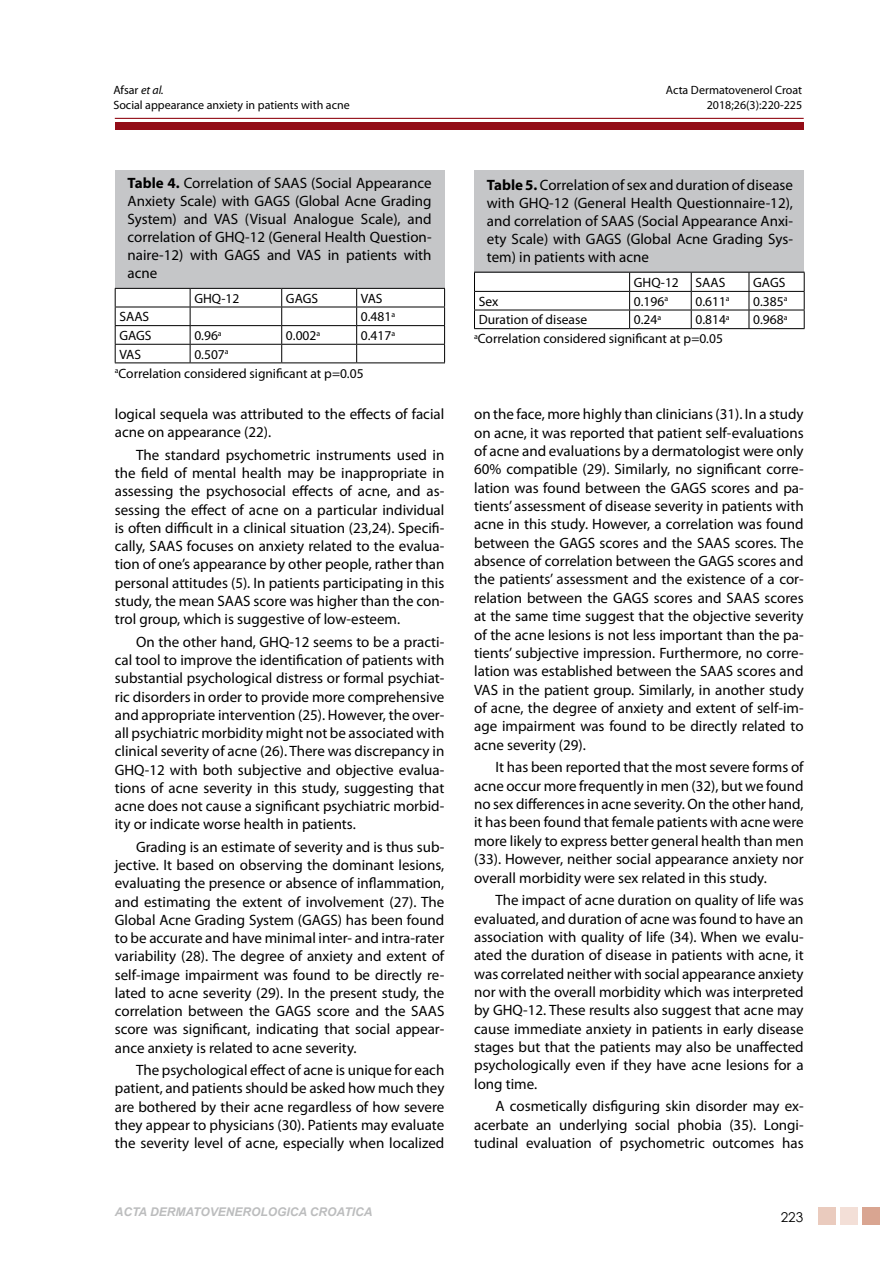
<style>
.page{position:relative;width:893px;height:1263px;background:#fff}
.page>*{position:absolute;margin:0;border:0;box-sizing:border-box;transform-origin:0 0}
.t1{font:15px/18.3px "Myriad Pro";color:#000;text-align:justify}
.t2{font:13.5px/19px "Myriad Pro";color:#000}
.t3{font:13.5px "Century Gothic";color:#000}
.t4{font:12px "Myriad Pro";color:#000}
.t5{font:italic 700 12px "Arial";color:#bcbdbe}
.s1{font-style:italic}
.s2{font-weight:700}
</style>
<div class="page">
<div style="left:115px;top:122px;width:689px;height:8px;background:#930d17"></div>
<hr style="left:115px;top:118px;width:689px;height:1px;background:#930d17">
<div style="left:818px;top:1207px;width:18px;height:18px;background:#eacbbe"></div>
<div style="left:840px;top:1207px;width:18px;height:18px;background:#f3dfd7"></div>
<div style="left:863px;top:1207px;width:17px;height:18px;background:#d9a591"></div>
<div style="left:115px;top:170px;width:329px;height:118px;background:#c5c6c8"></div>
<hr style="left:115px;top:288px;width:75px;height:1px;background:#000">
<hr style="left:190px;top:288px;width:92px;height:1px;background:#000">
<hr style="left:282px;top:288px;width:75px;height:1px;background:#000">
<hr style="left:357px;top:288px;width:88px;height:1px;background:#000">
<hr style="left:115px;top:307px;width:75px;height:1px;background:#000">
<hr style="left:190px;top:307px;width:92px;height:1px;background:#000">
<hr style="left:282px;top:307px;width:75px;height:1px;background:#000">
<hr style="left:357px;top:307px;width:88px;height:1px;background:#000">
<hr style="left:115px;top:325px;width:75px;height:1px;background:#000">
<hr style="left:190px;top:325px;width:92px;height:1px;background:#000">
<hr style="left:282px;top:325px;width:75px;height:1px;background:#000">
<hr style="left:357px;top:325px;width:88px;height:1px;background:#000">
<hr style="left:115px;top:344px;width:75px;height:1px;background:#000">
<svg style="left:115px;top:289px;width:1px;height:73px"></svg>
<hr style="left:190px;top:344px;width:92px;height:1px;background:#000">
<svg style="left:190px;top:289px;width:1px;height:73px"></svg>
<hr style="left:282px;top:344px;width:75px;height:1px;background:#000">
<svg style="left:281px;top:289px;width:1px;height:73px"></svg>
<hr style="left:357px;top:344px;width:88px;height:1px;background:#000">
<svg style="left:356px;top:289px;width:1px;height:73px"></svg>
<svg style="left:444px;top:289px;width:1px;height:73px"></svg>
<hr style="left:115px;top:362px;width:75px;height:1px;background:#000">
<hr style="left:190px;top:362px;width:92px;height:1px;background:#000">
<hr style="left:282px;top:362px;width:75px;height:1px;background:#000">
<hr style="left:357px;top:362px;width:88px;height:1px;background:#000">
<div style="left:474px;top:170px;width:330px;height:102px;background:#c5c6c8"></div>
<hr style="left:474px;top:272px;width:156px;height:1px;background:#000">
<hr style="left:630px;top:272px;width:61px;height:1px;background:#000">
<hr style="left:691px;top:272px;width:58px;height:1px;background:#000">
<hr style="left:749px;top:272px;width:56px;height:1px;background:#000">
<hr style="left:474px;top:291px;width:156px;height:1px;background:#000">
<hr style="left:630px;top:291px;width:61px;height:1px;background:#000">
<hr style="left:691px;top:291px;width:58px;height:1px;background:#000">
<hr style="left:749px;top:291px;width:56px;height:1px;background:#000">
<hr style="left:474px;top:310px;width:156px;height:1px;background:#000">
<svg style="left:474px;top:272px;width:1px;height:56px"></svg>
<hr style="left:630px;top:310px;width:61px;height:1px;background:#000">
<svg style="left:629px;top:272px;width:1px;height:56px"></svg>
<hr style="left:691px;top:310px;width:58px;height:1px;background:#000">
<svg style="left:691px;top:272px;width:1px;height:56px"></svg>
<hr style="left:749px;top:310px;width:56px;height:1px;background:#000">
<svg style="left:749px;top:272px;width:1px;height:56px"></svg>
<svg style="left:804px;top:272px;width:1px;height:56px"></svg>
<hr style="left:474px;top:328px;width:156px;height:1px;background:#000">
<hr style="left:630px;top:328px;width:61px;height:1px;background:#000">
<hr style="left:691px;top:328px;width:58px;height:1px;background:#000">
<hr style="left:749px;top:328px;width:56px;height:1px;background:#000">
<p class="t4" style="left:113px;top:83px;width:52px">Afsar <span class="s1">et al.</span></p>
<p class="t4" style="left:666px;top:83px;width:138px">Acta Dermatovenerol Croat</p>
<p class="t4" style="left:113px;top:97px;width:238px">Social appearance anxiety in patients with acne</p>
<p class="t4" style="left:707px;top:97px;width:97px">2018;26(3):220-225</p>
<p class="t1" style="left:128px;top:173px;width:306px"><span class="s2">Table 4.</span> Correlation of SAAS (Social Appearance Anxiety Scale) with GAGS (Global Acne Grading System) and VAS (Visual Analogue Scale), and correlation of GHQ-12 (General Health Question&shy;naire-12) with GAGS and VAS in patients with acne</p>
<p class="t2" style="left:194px;top:288px;width:47px">GHQ-12</p>
<p class="t2" style="left:286px;top:288px;width:34px">GAGS</p>
<p class="t2" style="left:361px;top:288px;width:23px">VAS</p>
<p class="t2" style="left:119px;top:307px;width:31px">SAAS</p>
<p class="t2" style="left:361px;top:307px;width:36px">0.481<sup>a</sup></p>
<p class="t2" style="left:119px;top:326px;width:34px">GAGS</p>
<p class="t2" style="left:194px;top:326px;width:29px">0.96<sup>a</sup></p>
<p class="t2" style="left:286px;top:326px;width:36px">0.002<sup>a</sup></p>
<p class="t2" style="left:361px;top:326px;width:36px">0.417<sup>a</sup></p>
<p class="t2" style="left:119px;top:344px;width:23px">VAS</p>
<p class="t2" style="left:115px;top:344px;width:250px;text-indent:80px">0.507<sup>a<br>a</sup>Correlation considered significant at p=0.05</p>
<p class="t1" style="left:115px;top:405px;width:331px">logical sequela was attributed to the effects of facial acne on appearance (22).</p>
<p class="t1" style="left:115px;top:445px;width:331px;text-indent:21px">The standard psychometric instruments used in the field of mental health may be inappropriate in assessing the psychosocial effects of acne, and as&shy;sessing the effect of acne on a particular individual is often difficult in a clinical situation (23,24). Specifi&shy;cally, SAAS focuses on anxiety related to the evalua&shy;tion of one’s appearance by other people, rather than personal attitudes (5). In patients participating in this study, the mean SAAS score was higher than the con&shy;trol group, which is suggestive of low-esteem.</p>
<p class="t1" style="left:115px;top:632px;width:331px;text-indent:21px">On the other hand, GHQ-12 seems to be a practi&shy;cal tool to improve the identification of patients with substantial psychological distress or formal psychiat&shy;ric disorders in order to provide more comprehensive and appropriate intervention (25). However, the over&shy;all psychiatric morbidity might not be associated with clinical severity of acne (26). There was discrepancy in GHQ-12 with both subjective and objective evalua&shy;tions of acne severity in this study, suggesting that acne does not cause a significant psychiatric morbid&shy;ity or indicate worse health in patients.</p>
<p class="t1" style="left:115px;top:837px;width:331px;text-indent:21px">Grading is an estimate of severity and is thus sub&shy;jective. It based on observing the dominant lesions, evaluating the presence or absence of inflammation, and estimating the extent of involvement (27). The Global Acne Grading System (GAGS) has been found to be accurate and have minimal inter- and intra-rater variability (28). The degree of anxiety and extent of self-image impairment was found to be directly re&shy;lated to acne severity (29). In the present study, the correlation between the GAGS score and the SAAS score was significant, indicating that social appear&shy;ance anxiety is related to acne severity.</p>
<p class="t1" style="left:115px;top:1061px;width:331px;text-indent:21px">The psychological effect of acne is unique for each patient, and patients should be asked how much they are bothered by their acne regardless of how severe they appear to physicians (30). Patients may evaluate the severity level of acne, especially when localized</p>
<p class="t5" style="left:115px;top:1204px;width:259px">ACTA DERMATOVENEROLOGICA CROATICA</p>
<p class="t1" style="left:487px;top:175px;width:308px"><span class="s2">Table 5.</span> Correlation of sex and duration of disease with GHQ-12 (General Health Questionnaire-12), and correlation of SAAS (Social Appearance Anxi&shy;ety Scale) with GAGS (Global Acne Grading Sys&shy;tem) in patients with acne</p>
<p class="t2" style="left:634px;top:272px;width:93px">GHQ-12 SAAS</p>
<p class="t2" style="left:753px;top:272px;width:34px">GAGS</p>
<p class="t2" style="left:479px;top:291px;width:21px">Sex</p>
<p class="t2" style="left:634px;top:291px;width:36px">0.196<sup>a</sup></p>
<p class="t2" style="left:695px;top:291px;width:36px">0.611<sup>a</sup></p>
<p class="t2" style="left:753px;top:291px;width:36px">0.385<sup>a</sup></p>
<p class="t2" style="left:479px;top:310px;width:110px">Duration of disease</p>
<p class="t2" style="left:634px;top:310px;width:29px">0.24<sup>a</sup></p>
<p class="t2" style="left:695px;top:310px;width:36px">0.814<sup>a</sup></p>
<p class="t2" style="left:753px;top:310px;width:36px">0.968<sup>a</sup></p>
<p class="t2" style="left:474px;top:329px;width:250px"><sup>a</sup>Correlation considered significant at p=0.05</p>
<p class="t1" style="left:474px;top:405px;width:331px">on the face, more highly than clinicians (31). In a study on acne, it was reported that patient self-evaluations of acne and evaluations by a dermatologist were only 60% compatible (29). Similarly, no significant corre&shy;lation was found between the GAGS scores and pa&shy;tients’ assessment of disease severity in patients with acne in this study. However, a correlation was found between the GAGS scores and the SAAS scores. The absence of correlation between the GAGS scores and the patients’ assessment and the existence of a cor&shy;relation between the GAGS scores and SAAS scores at the same time suggest that the objective severity of the acne lesions is not less important than the pa&shy;tients’ subjective impression. Furthermore, no corre&shy;lation was established between the SAAS scores and VAS in the patient group. Similarly, in another study of acne, the degree of anxiety and extent of self-im&shy;age impairment was found to be directly related to acne severity (29).</p>
<p class="t1" style="left:474px;top:758px;width:331px;text-indent:21px">It has been reported that the most severe forms of acne occur more frequently in men (32), but we found no sex differences in acne severity. On the other hand, it has been found that female patients with acne were more likely to express better general health than men (33). However, neither social appearance anxiety nor overall morbidity were sex related in this study.</p>
<p class="t1" style="left:474px;top:891px;width:331px;text-indent:21px">The impact of acne duration on quality of life was evaluated, and duration of acne was found to have an association with quality of life (34). When we evalu&shy;ated the duration of disease in patients with acne, it was correlated neither with social appearance anxiety nor with the overall morbidity which was interpreted by GHQ-12. These results also suggest that acne may cause immediate anxiety in patients in early disease stages but that the patients may also be unaffected psychologically even if they have acne lesions for a long time.</p>
<p class="t1" style="left:474px;top:1097px;width:331px;text-indent:21px">A cosmetically disfiguring skin disorder may ex&shy;acerbate an underlying social phobia (35). Longi&shy;tudinal evaluation of psychometric outcomes has</p>
<p class="t3" style="left:781px;top:1207px;width:24px">223</p>
</div>
